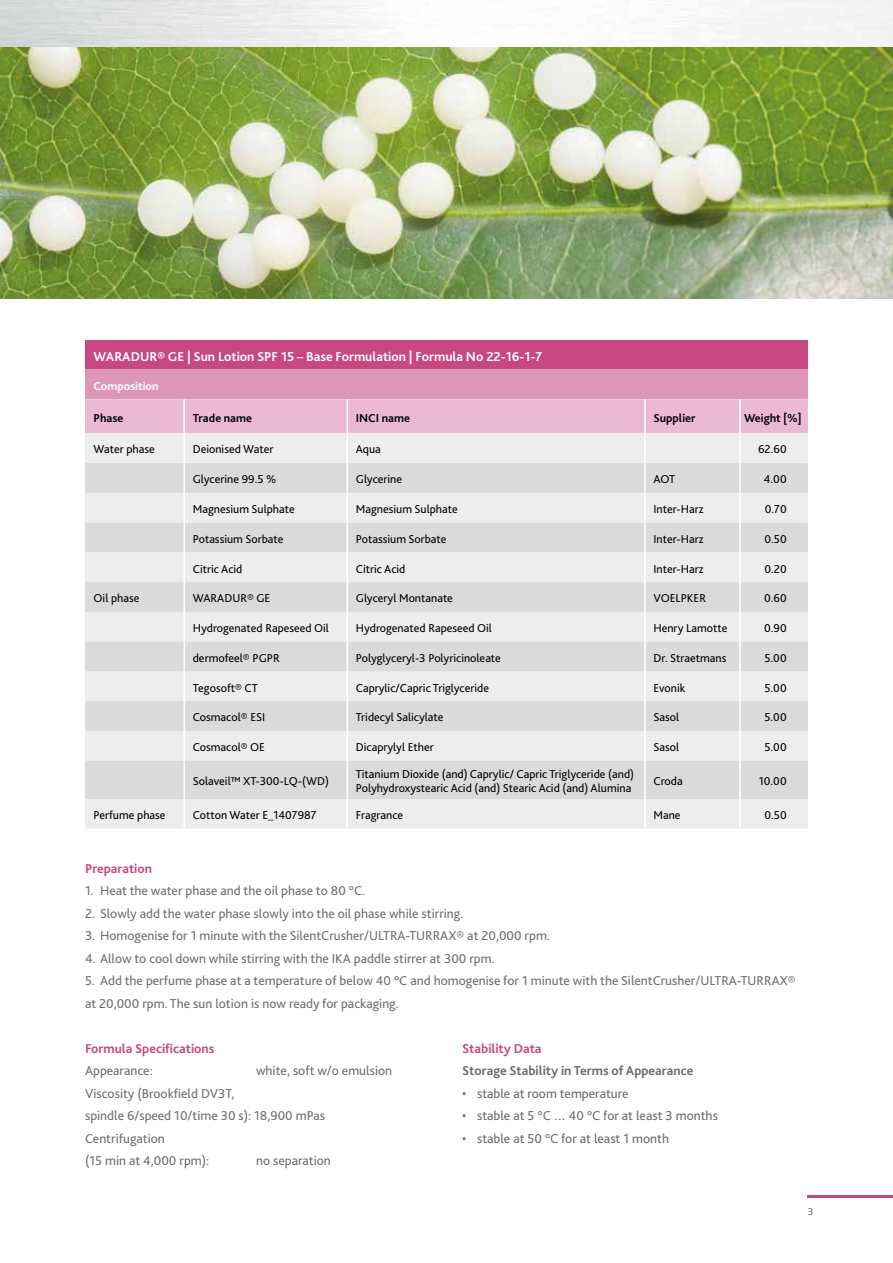
<style>
.page{position:relative;width:893px;height:1263px;background:#fff}
.page>*{position:absolute;margin:0;border:0;box-sizing:border-box;transform-origin:0 0}
.t1{font:13.5px/22.5px "Bliss 2";color:#706f6f}
.t2{font:13.5px "Bliss 2";color:#696d6e}
.t3{font:700 13.5px "Bliss 2";color:#fff}
.t4{font:700 13.5px "Bliss 2";color:#c74781}
.t5{font:700 13.5px "Bliss 2";color:#696d6e}
.t6{font:12px/14.4px "Bliss 2";color:#000}
.t7{font:700 12px "Bliss 2";color:#000}
.t8{font:700 12px "Bliss 2";color:#fff}
.t9{font:10.5px "Bliss 2";color:#706f6f}
</style>
<div class="page">
<hr style="left:808px;top:1195px;width:85px;height:2px;background:#c74781">
<div style="left:85px;top:340px;width:723px;height:29px;background:#c74781"></div>
<div style="left:85px;top:369px;width:723px;height:30px;background:#dd96b6"></div>
<div style="left:85px;top:399px;width:723px;height:34px;background:#e9bad1"></div>
<div style="left:85px;top:433px;width:723px;height:396px;background:#ededed"></div>
<svg style="left:85px;top:463px;width:723px;height:336px;background:#e2e2e2"></svg>
<hr style="left:183px;top:399px;width:2px;height:34px;background:#fff">
<hr style="left:346px;top:399px;width:2px;height:34px;background:#fff">
<hr style="left:644px;top:399px;width:2px;height:34px;background:#fff">
<hr style="left:739px;top:399px;width:2px;height:34px;background:#fff">
<hr style="left:183px;top:433px;width:2px;height:30px;background:#fff">
<hr style="left:346px;top:433px;width:2px;height:30px;background:#fff">
<hr style="left:644px;top:433px;width:2px;height:30px;background:#fff">
<hr style="left:739px;top:433px;width:2px;height:30px;background:#fff">
<hr style="left:183px;top:463px;width:2px;height:30px;background:#fff">
<hr style="left:346px;top:463px;width:2px;height:30px;background:#fff">
<hr style="left:644px;top:463px;width:2px;height:30px;background:#fff">
<hr style="left:739px;top:463px;width:2px;height:30px;background:#fff">
<hr style="left:183px;top:493px;width:2px;height:29px;background:#fff">
<hr style="left:346px;top:493px;width:2px;height:29px;background:#fff">
<hr style="left:644px;top:493px;width:2px;height:29px;background:#fff">
<hr style="left:739px;top:493px;width:2px;height:29px;background:#fff">
<hr style="left:183px;top:522px;width:2px;height:30px;background:#fff">
<hr style="left:346px;top:522px;width:2px;height:30px;background:#fff">
<hr style="left:644px;top:522px;width:2px;height:30px;background:#fff">
<hr style="left:739px;top:522px;width:2px;height:30px;background:#fff">
<hr style="left:183px;top:552px;width:2px;height:30px;background:#fff">
<hr style="left:346px;top:552px;width:2px;height:30px;background:#fff">
<hr style="left:644px;top:552px;width:2px;height:30px;background:#fff">
<hr style="left:739px;top:552px;width:2px;height:30px;background:#fff">
<hr style="left:183px;top:582px;width:2px;height:30px;background:#fff">
<hr style="left:346px;top:582px;width:2px;height:30px;background:#fff">
<hr style="left:644px;top:582px;width:2px;height:30px;background:#fff">
<hr style="left:739px;top:582px;width:2px;height:30px;background:#fff">
<hr style="left:183px;top:612px;width:2px;height:30px;background:#fff">
<hr style="left:346px;top:612px;width:2px;height:30px;background:#fff">
<hr style="left:644px;top:612px;width:2px;height:30px;background:#fff">
<hr style="left:739px;top:612px;width:2px;height:30px;background:#fff">
<hr style="left:183px;top:642px;width:2px;height:29px;background:#fff">
<hr style="left:346px;top:642px;width:2px;height:29px;background:#fff">
<hr style="left:644px;top:642px;width:2px;height:29px;background:#fff">
<hr style="left:739px;top:642px;width:2px;height:29px;background:#fff">
<hr style="left:183px;top:671px;width:2px;height:30px;background:#fff">
<hr style="left:346px;top:671px;width:2px;height:30px;background:#fff">
<hr style="left:644px;top:671px;width:2px;height:30px;background:#fff">
<hr style="left:739px;top:671px;width:2px;height:30px;background:#fff">
<hr style="left:183px;top:701px;width:2px;height:30px;background:#fff">
<hr style="left:346px;top:701px;width:2px;height:30px;background:#fff">
<hr style="left:644px;top:701px;width:2px;height:30px;background:#fff">
<hr style="left:739px;top:701px;width:2px;height:30px;background:#fff">
<hr style="left:183px;top:731px;width:2px;height:30px;background:#fff">
<hr style="left:346px;top:731px;width:2px;height:30px;background:#fff">
<hr style="left:644px;top:731px;width:2px;height:30px;background:#fff">
<hr style="left:739px;top:731px;width:2px;height:30px;background:#fff">
<hr style="left:183px;top:761px;width:2px;height:38px;background:#fff">
<hr style="left:346px;top:761px;width:2px;height:38px;background:#fff">
<hr style="left:644px;top:761px;width:2px;height:38px;background:#fff">
<hr style="left:739px;top:761px;width:2px;height:38px;background:#fff">
<hr style="left:183px;top:799px;width:2px;height:30px;background:#fff">
<hr style="left:346px;top:799px;width:2px;height:30px;background:#fff">
<hr style="left:644px;top:799px;width:2px;height:30px;background:#fff">
<hr style="left:739px;top:799px;width:2px;height:30px;background:#fff">
<img style="left:0;top:0;width:893px;height:298px">
<p class="t3" style="left:94px;top:348px;width:450px">WARADUR® GE | Sun Lotion SPF 15 – Base Formulation | Formula No 22-16-1-7</p>
<p class="t8" style="left:94px;top:378px;width:67px">Composition</p>
<p class="t7" style="left:94px;top:410px;width:31px">Phase</p>
<p class="t7" style="left:193px;top:410px;width:61px">Trade name</p>
<p class="t7" style="left:356px;top:410px;width:56px">INCI name</p>
<p class="t7" style="left:653px;top:410px;width:44px">Supplier</p>
<p class="t7" style="left:744px;top:410px;width:59px">Weight [%]</p>
<p class="t6" style="left:94px;top:442px;width:63px">Water phase</p>
<p class="t6" style="left:193px;top:442px;width:82px">Deionised Water</p>
<p class="t6" style="left:356px;top:442px;width:27px">Aqua</p>
<p class="t6" style="left:758px;top:442px;width:30px">62.60</p>
<p class="t6" style="left:193px;top:472px;width:85px">Glycerine 99.5 %</p>
<p class="t6" style="left:356px;top:472px;width:48px">Glycerine</p>
<p class="t6" style="left:653px;top:472px;width:23px">AOT</p>
<p class="t6" style="left:764px;top:472px;width:24px">4.00</p>
<p class="t6" style="left:193px;top:501px;width:103px">Magnesium Sulphate</p>
<p class="t6" style="left:356px;top:501px;width:103px">Magnesium Sulphate</p>
<p class="t6" style="left:653px;top:501px;width:52px">Inter-Harz</p>
<p class="t6" style="left:765px;top:501px;width:23px">0.70</p>
<p class="t6" style="left:193px;top:531px;width:92px">Potassium Sorbate</p>
<p class="t6" style="left:356px;top:531px;width:92px">Potassium Sorbate</p>
<p class="t6" style="left:653px;top:531px;width:52px">Inter-Harz</p>
<p class="t6" style="left:764px;top:531px;width:24px">0.50</p>
<p class="t6" style="left:193px;top:561px;width:51px">Citric Acid</p>
<p class="t6" style="left:356px;top:561px;width:51px">Citric Acid</p>
<p class="t6" style="left:653px;top:561px;width:52px">Inter-Harz</p>
<p class="t6" style="left:764px;top:561px;width:24px">0.20</p>
<p class="t6" style="left:94px;top:591px;width:47px">Oil phase</p>
<p class="t6" style="left:193px;top:591px;width:79px">WARADUR® GE</p>
<p class="t6" style="left:356px;top:591px;width:99px">Glyceryl Montanate</p>
<p class="t6" style="left:653px;top:591px;width:54px">VOELPKER</p>
<p class="t6" style="left:764px;top:591px;width:24px">0.60</p>
<p class="t6" style="left:193px;top:621px;width:138px">Hydrogenated Rapeseed Oil</p>
<p class="t6" style="left:356px;top:621px;width:138px">Hydrogenated Rapeseed Oil</p>
<p class="t6" style="left:653px;top:621px;width:75px">Henry Lamotte</p>
<p class="t6" style="left:764px;top:621px;width:24px">0.90</p>
<p class="t6" style="left:193px;top:650px;width:89px">dermofeel® PGPR</p>
<p class="t6" style="left:356px;top:650px;width:147px">Polyglyceryl-3 Polyricinoleate</p>
<p class="t6" style="left:653px;top:650px;width:74px">Dr. Straetmans</p>
<p class="t6" style="left:764px;top:650px;width:24px">5.00</p>
<p class="t6" style="left:193px;top:680px;width:67px">Tegosoft® CT</p>
<p class="t6" style="left:356px;top:680px;width:135px">Caprylic/Capric Triglyceride</p>
<p class="t6" style="left:653px;top:680px;width:33px">Evonik</p>
<p class="t6" style="left:764px;top:680px;width:24px">5.00</p>
<p class="t6" style="left:193px;top:710px;width:74px">Cosmacol® ESI</p>
<p class="t6" style="left:356px;top:710px;width:89px">Tridecyl Salicylate</p>
<p class="t6" style="left:653px;top:710px;width:27px">Sasol</p>
<p class="t6" style="left:764px;top:710px;width:24px">5.00</p>
<p class="t6" style="left:193px;top:740px;width:74px">Cosmacol® OE</p>
<p class="t6" style="left:356px;top:740px;width:79px">Dicaprylyl Ether</p>
<p class="t6" style="left:653px;top:740px;width:27px">Sasol</p>
<p class="t6" style="left:764px;top:740px;width:24px">5.00</p>
<p class="t6" style="left:193px;top:774px;width:138px">Solaveil™ XT-300-LQ-(WD)</p>
<p class="t6" style="left:356px;top:766px;width:280px">Titanium Dioxide (and) Caprylic/ Capric Triglyceride (and)<br>Polyhydroxystearic Acid (and) Stearic Acid (and) Alumina</p>
<p class="t6" style="left:653px;top:774px;width:31px">Croda</p>
<p class="t6" style="left:759px;top:774px;width:29px">10.00</p>
<p class="t6" style="left:94px;top:808px;width:74px">Perfume phase</p>
<p class="t6" style="left:193px;top:808px;width:125px">Cotton Water E_1407987</p>
<p class="t6" style="left:356px;top:808px;width:49px">Fragrance</p>
<p class="t6" style="left:653px;top:808px;width:29px">Mane</p>
<p class="t6" style="left:764px;top:808px;width:24px">0.50</p>
<p class="t4" style="left:85px;top:860px;width:69px">Preparation</p>
<p class="t1" style="left:85px;top:879px;width:282px">1. Heat the water phase and the oil phase to 80 °C.</p>
<p class="t1" style="left:85px;top:901px;width:380px">2. Slowly add the water phase slowly into the oil phase while stirring.</p>
<p class="t1" style="left:85px;top:924px;width:466px">3. Homogenise for 1 minute with the SilentCrusher/ULTRA-TURRAX® at 20,000 rpm.</p>
<p class="t1" style="left:85px;top:946px;width:411px">4. Allow to cool down while stirring with the IKA paddle stirrer at 300 rpm.</p>
<p class="t1" style="left:85px;top:969px;width:712px">5. Add the perfume phase at a temperature of below 40 °C and homogenise for 1 minute with the SilentCrusher/ULTRA-TURRAX® at 20,000 rpm. The sun lotion is now ready for packaging.</p>
<p class="t4" style="left:85px;top:1040px;width:131px">Formula Specifications</p>
<p class="t1" style="left:85px;top:1059px;width:69px">Appearance:</p>
<p class="t1" style="left:256px;top:1059px;width:138px">white, soft w/o emulsion</p>
<p class="t1" style="left:85px;top:1081px;width:242px">Viscosity (Brookfield DV3T,<br>spindle 6/speed 10/time 30 s): 18,900 mPas<br>Centrifugation<br>(15 min at 4,000 rpm):</p>
<p class="t4" style="left:462px;top:1040px;width:81px">Stability Data</p>
<p class="t5" style="left:462px;top:1062px;width:233px">Storage Stability in Terms of Appearance</p>
<p class="t2" style="left:462px;top:1085px;width:168px">• stable at room temperature</p>
<p class="t2" style="left:462px;top:1107px;width:257px">• stable at 5 °C … 40 °C for at least 3 months</p>
<p class="t2" style="left:462px;top:1130px;width:209px">• stable at 50 °C for at least 1 month</p>
<p class="t1" style="left:256px;top:1149px;width:76px">no separation</p>
<p class="t9" style="left:808px;top:1205px;width:7px">3</p>
</div>
